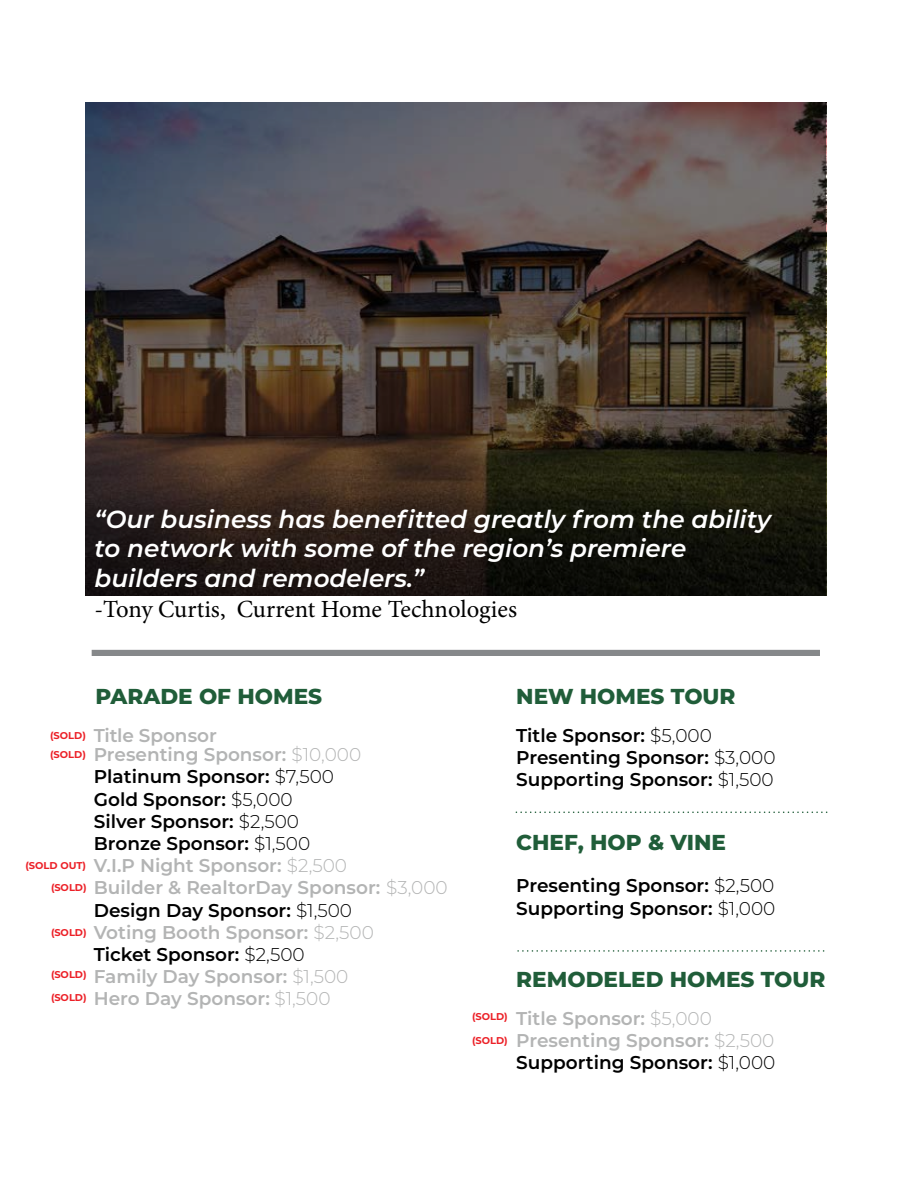
<style>
.page{position:relative;width:918px;height:1188px;background:#fff}
.page>*{position:absolute;margin:0;border:0;box-sizing:border-box;transform-origin:0 0}
.t1{font:italic 600 24.6px/29.5px "Montserrat";color:#fff}
.t2{font:24.6px "Minion Pro";color:#000}
.t3{font:800 21.6px "Montserrat";color:#205d39}
.t4{font:600 18.45px/22.2px "Montserrat";color:#b3b4b4}
.t5{font:600 18.45px/22.2px "Montserrat";color:#000}
.t6{font:700 9.9px "Montserrat";color:#ec2027}
.s1{font-weight:300}
.s2{color:#b3b4b4}
.s3{font-weight:300;color:#b3b4b4}
.s4{color:#000}
.s5{font-weight:300;color:#000}
</style>
<div class="page">
<svg style="left:86px;top:102px;width:740px;height:494px;background:#413934"></svg>
<div style="left:92px;top:650px;width:728px;height:6px;background:#86888a"></div>
<svg style="left:518px;top:950px;width:307px;height:2px"></svg>
<svg style="left:516px;top:811px;width:311px;height:2px"></svg>
<h1 class="t1" style="left:94px;top:503px;width:678px">“Our business has benefitted greatly from the ability to network with some of the region’s premiere builders and remodelers.”</h1>
<h1 class="t2" style="left:95px;top:592px;width:424px">-Tony Curtis, Current Home Technologies</h1>
<p class="t3" style="left:96px;top:680px;width:228px">PARADE OF HOMES</p>
<p class="t6" style="left:50px;top:728px;width:37px">(SOLD)</p>
<p class="t6" style="left:50px;top:747px;width:37px">(SOLD)</p>
<p class="t6" style="left:25px;top:858px;width:62px">(SOLD OUT)</p>
<p class="t4" style="left:94px;top:723px;width:125px">Title Sponsor</p>
<p class="t5" style="left:94px;top:765px;width:255px">Platinum Sponsor: <span class="s1">$7,500<br></span>Gold Sponsor: <span class="s1">$5,000<br></span>Silver Sponsor: <span class="s1">$2,500<br></span>Bronze Sponsor: <span class="s1">$1,500<br></span><span class="s2">V.I.P Night Sponsor:</span> <span class="s3">$2,500</span></p>
<p class="t4" style="left:94px;top:743px;width:269px">Presenting Sponsor: <span class="s1">$10,000</span></p>
<p class="t4" style="left:94px;top:876px;width:355px">Builder &amp; RealtorDay Sponsor: <span class="s1">$3,000<br></span><span class="s4">Design Day Sponsor:</span> <span class="s5">$1,500<br></span>Voting Booth Sponsor: <span class="s1">$2,500<br></span><span class="s4">Ticket Sponsor:</span> <span class="s5">$2,500<br></span>Family Day Sponsor: <span class="s1">$1,500<br></span>Hero Day Sponsor: <span class="s1">$1,500</span></p>
<p class="t6" style="left:51px;top:880px;width:37px">(SOLD)</p>
<p class="t6" style="left:51px;top:925px;width:37px">(SOLD)</p>
<p class="t6" style="left:51px;top:968px;width:37px">(SOLD)</p>
<p class="t6" style="left:51px;top:991px;width:37px">(SOLD)</p>
<p class="t3" style="left:516px;top:680px;width:221px">NEW HOMES TOUR</p>
<p class="t5" style="left:516px;top:724px;width:261px">Title Sponsor: <span class="s1">$5,000<br></span>Presenting Sponsor: <span class="s1">$3,000<br></span>Supporting Sponsor: <span class="s1">$1,500</span></p>
<p class="t3" style="left:516px;top:826px;width:211px">CHEF, HOP &amp; VINE</p>
<p class="t5" style="left:516px;top:874px;width:261px">Presenting Sponsor: <span class="s1">$2,500<br></span>Supporting Sponsor: <span class="s1">$1,000</span></p>
<p class="t6" style="left:472px;top:1009px;width:37px">(SOLD)</p>
<p class="t6" style="left:472px;top:1033px;width:37px">(SOLD)</p>
<p class="t3" style="left:516px;top:964px;width:311px">REMODELED HOMES TOUR</p>
<p class="t4" style="left:516px;top:1007px;width:261px">Title Sponsor: <span class="s1">$5,000<br></span>Presenting Sponsor: <span class="s1">$2,500<br></span><span class="s4">Supporting Sponsor:</span> <span class="s5">$1,000</span></p>
</div>
